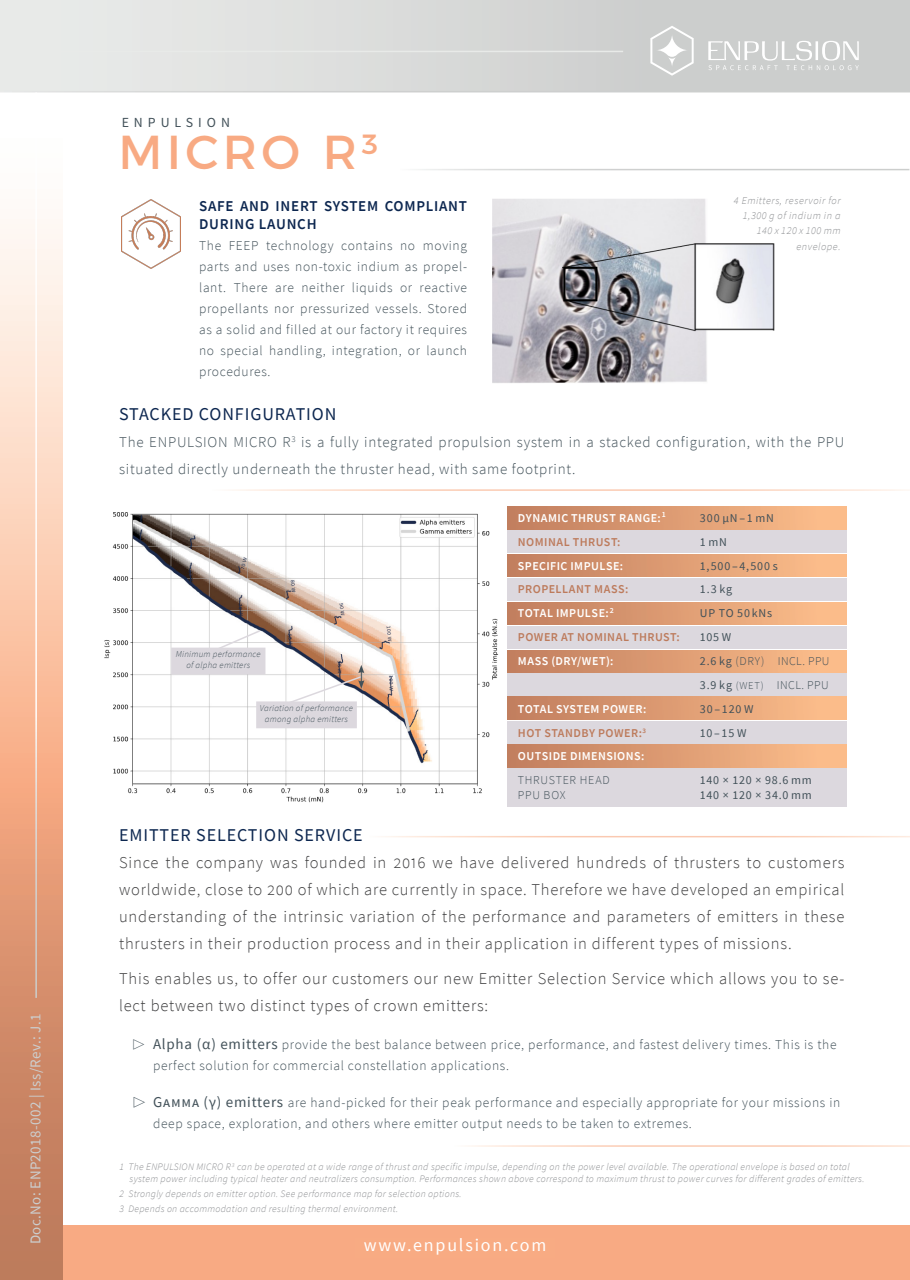
<style>
.page{position:relative;width:910px;height:1280px;background:#fff}
.page>*{position:absolute;margin:0;border:0;box-sizing:border-box;transform-origin:0 0}
.t1{font:47.55px "Montserrat";letter-spacing:.09em;color:#f8aa83}
.t2{font:18px "Source Sans Pro";letter-spacing:.05em;color:#0d2750}
.t3{font:18px "Source Sans Pro";letter-spacing:.1em;color:#fff}
.t4{font:300 16.5px/27px "Source Sans Pro";letter-spacing:.05em;color:#3e3e3f;text-align:justify}
.t5{font:300 15px/27px "Source Sans Pro";letter-spacing:.05em;color:#425159}
.t6{font:600 15px/18px "Source Sans Pro";letter-spacing:.05em;color:#0d2750}
.t7{font:15px "Source Sans Pro";letter-spacing:.025em;color:#cccece}
.t8{font:300 13.5px/21px "Source Sans Pro";letter-spacing:.05em;color:#425159}
.t9{font:12px/23.9px "Source Sans Pro";letter-spacing:.07em;color:#425159}
.t10{font:600 12px/23.9px "Source Sans Pro";letter-spacing:.04em;color:#fff}
.t11{font:600 12px/23.9px "Source Sans Pro";letter-spacing:.035em;color:#bd7b5c}
.t12{font:300 12px/14.4px "Source Sans Pro";letter-spacing:.055em;color:#425159}
.t13{font:italic 300 10.5px/15px "Source Sans Pro";letter-spacing:.05em;color:#8b8d90;text-align:right}
.t14{font:italic 300 9.9px/11.9px "Source Sans Pro";letter-spacing:.03em;color:#8b8d90}
.t15{font:italic 300 9px/10.5px "Source Sans Pro";letter-spacing:.025em;color:#425159;text-align:center}
.s1{color:#bd7b5c}
.s2{color:#fff}
.s3{font-weight:300}
.s4{font-weight:300;font-size:10.5px}
.s5{font-size:13.05px}
.s6{font-weight:400;font-size:15px}
</style>
<div class="page">
<div style="left:0;top:1226px;width:909px;height:54px;background:#f8aa83"></div>
<svg style="left:0;top:0;width:63px;height:1280px;background:#ebbaa1"></svg>
<div style="left:0;top:1px;width:909px;height:90px;background:linear-gradient(to right,#eaebea,#c6c8c7)"></div>
<svg style="left:650px;top:26px;width:44px;height:50px"></svg>
<svg style="left:708px;top:41px;width:151px;height:29px"></svg>
<hr style="left:0;top:91px;width:910px;height:1px;background:#fff">
<hr style="left:0;top:51px;width:623px;height:1px;background:#e8eae8">
<img style="left:104px;top:512px;width:395px;height:291px">
<div style="left:508px;top:506px;width:339px;height:23px;background:linear-gradient(to right,#c07d5d,#febf8c)"></div>
<div style="left:508px;top:602px;width:339px;height:23px;background:linear-gradient(to right,#c07d5d,#febf8c)"></div>
<div style="left:508px;top:744px;width:339px;height:23px;background:linear-gradient(to right,#c07d5d,#febf8c)"></div>
<div style="left:508px;top:554px;width:339px;height:23px;background:linear-gradient(to right,#c07d5d,#febf8c)"></div>
<div style="left:508px;top:697px;width:339px;height:22px;background:linear-gradient(to right,#c07d5d,#febf8c)"></div>
<div style="left:508px;top:650px;width:339px;height:23px;background:linear-gradient(to right,#c07d5d,#febf8c)"></div>
<div style="left:508px;top:530px;width:339px;height:23px;background:#dcd8de"></div>
<div style="left:508px;top:673px;width:339px;height:22px;background:#dcd8de"></div>
<div style="left:508px;top:626px;width:339px;height:23px;background:#dcd8de"></div>
<div style="left:508px;top:768px;width:339px;height:39px;background:#dcd8de"></div>
<div style="left:508px;top:578px;width:339px;height:23px;background:#dcd8de"></div>
<div style="left:508px;top:721px;width:339px;height:22px;background:#dcd8de"></div>
<hr style="left:35px;top:92px;width:2px;height:906px;background:#fff">
<svg style="left:187px;top:629px;width:74px;height:19px"></svg>
<div style="left:173px;top:649px;width:91px;height:24px;background:#dcd8de"></div>
<div style="left:171px;top:648px;width:94px;height:26px;border:3px solid #dcd8de"></div>
<div style="left:258px;top:703px;width:97px;height:24px;background:#dcd8de"></div>
<div style="left:256px;top:701px;width:101px;height:27px;border:3px solid #dcd8de"></div>
<svg style="left:279px;top:665px;width:85px;height:43px"></svg>
<img style="left:121px;top:200px;width:60px;height:69px">
<img style="left:492px;top:199px;width:215px;height:184px">
<img style="left:561px;top:226px;width:214px;height:108px">
<p class="t7" style="left:26px;top:1244px;width:232px;rotate:-90deg">Doc.No: ENP2018-002 | Iss/Rev.: J.1</p>
<h1 class="t1" style="left:119px;top:114px;width:261px">MICRO R<sup>3</sup></h1>
<p class="t6" style="left:199px;top:197px;width:269px">SAFE AND INERT SYSTEM COMPLIANT<br>DURING LAUNCH</p>
<p class="t8" style="left:199px;top:235px;width:269px;text-align:justify">The FEEP technology contains no moving parts and uses non-toxic indium as propel&shy;lant. There are neither liquids or reactive propellants nor pressurized vessels. Stored as a solid and filled at our factory it requires no special handling, integration, or launch procedures.</p>
<p class="t13" style="left:734px;top:193px;width:108px">4 Emitters, reservoir for<br>1,300 g of indium in a<br>140 x 120 x 100 mm envelope.</p>
<h2 class="t2" style="left:119px;top:403px;width:219px">STACKED CONFIGURATION</h2>
<p class="t5" style="left:119px;top:429px;width:727px">The ENPULSION MICRO R<sup>3</sup> is a fully integrated propulsion system in a stacked configuration, with the PPU situated directly underneath the thruster head, with same footprint.</p>
<p class="t15" style="left:176px;top:649px;width:86px">Minimum performance of alpha emitters</p>
<p class="t15" style="left:260px;top:703px;width:95px">Variation of performance among alpha emitters</p>
<p class="t10" style="left:518px;top:506px;width:149px">DYNAMIC THRUST RANGE:<sup>1<br></sup><span class="s1">NOMINAL THRUST:</span></p>
<p class="t10" style="left:518px;top:553px;width:107px">SPECIFIC IMPULSE:</p>
<p class="t11" style="left:518px;top:577px;width:163px">PROPELLANT MASS:<br><span class="s2">TOTAL IMPULSE:</span><sup>2<br></sup>POWER AT NOMINAL THRUST:</p>
<p class="t10" style="left:518px;top:649px;width:97px">MASS (DRY/WET):</p>
<p class="t10" style="left:518px;top:697px;width:130px;text-align:justify">TOTAL SYSTEM POWER:<br><span class="s1">HOT STANDBY POWER:</span><sup>3<br></sup>OUTSIDE DIMENSIONS:</p>
<p class="t12" style="left:518px;top:773px;width:93px">THRUSTER HEAD<br>PPU BOX</p>
<p class="t9" style="left:700px;top:506px;width:131px">300 µN–1 mN<br>1mN<br>1,500–4,500 s<br>1.3 kg<br>UP TO 50kNs<br>105 W<br>2.6 kg <span class="s3">(DRY) INCL. PPU<br></span>3.9 kg <span class="s4">(WET)</span> <span class="s3">INCL. PPU<br></span>30–120 W<br>10–15W</p>
<p class="t9" style="left:700px;top:773px;width:113px;line-height:14.4px">140 × 120 × 98.6 mm<br>140 × 120 × 34.0 mm</p>
<h2 class="t2" style="left:119px;top:823px;width:245px">EMITTER SELECTION SERVICE</h2>
<p class="t4" style="left:119px;top:848px;width:727px">Since the company was founded in 2016 we have delivered hundreds of thrusters to customers worldwide, close to 200 of which are currently in space. Therefore we have developed an empirical understanding of the intrinsic variation of the performance and parameters of emitters in these thrusters in their production process and in their application in different types of missions.</p>
<p class="t4" style="left:119px;top:965px;width:727px">This enables us, to offer our customers our new Emitter Selection Service which allows you to se&shy;lect between two distinct types of crown emitters:</p>
<p class="t8" style="left:153px;top:1033px;width:685px;text-indent:-20px"><span class="s5">▷</span> <span class="s6">Alpha (α) emitters</span> provide the best balance between price, performance, and fastest delivery times. This is the perfect solution for commercial constellation applications.</p>
<p class="t8" style="left:153px;top:1092px;width:689px;text-indent:-20px">▷ <span class="s6">Gamma (γ) emitters</span> are hand-picked for their peak performance and especially appropriate for your missions in deep space, exploration, and others where emitter output needs to be taken to extremes.</p>
<p class="t14" style="left:130px;top:1161px;width:736px;text-indent:-10px">1 The ENPULSION MICRO R<sup>3</sup> can be operated at a wide range of thrust and specific impulse, depending on the power level available. The operational envelope is based on total system power including typical heater and neutralizers consumption. Performances shown above correspond to maximum thrust to power curves for different grades of emitters.</p>
<p class="t14" style="left:119px;top:1186px;width:344px;line-height:15px">2 Strongly depends on emitter option. See performance map for selection options.<br>3 Depends on accommodation and resulting thermal environment.</p>
<h2 class="t3" style="left:364px;top:1234px;width:184px">www.enpulsion.com</h2>
</div>
